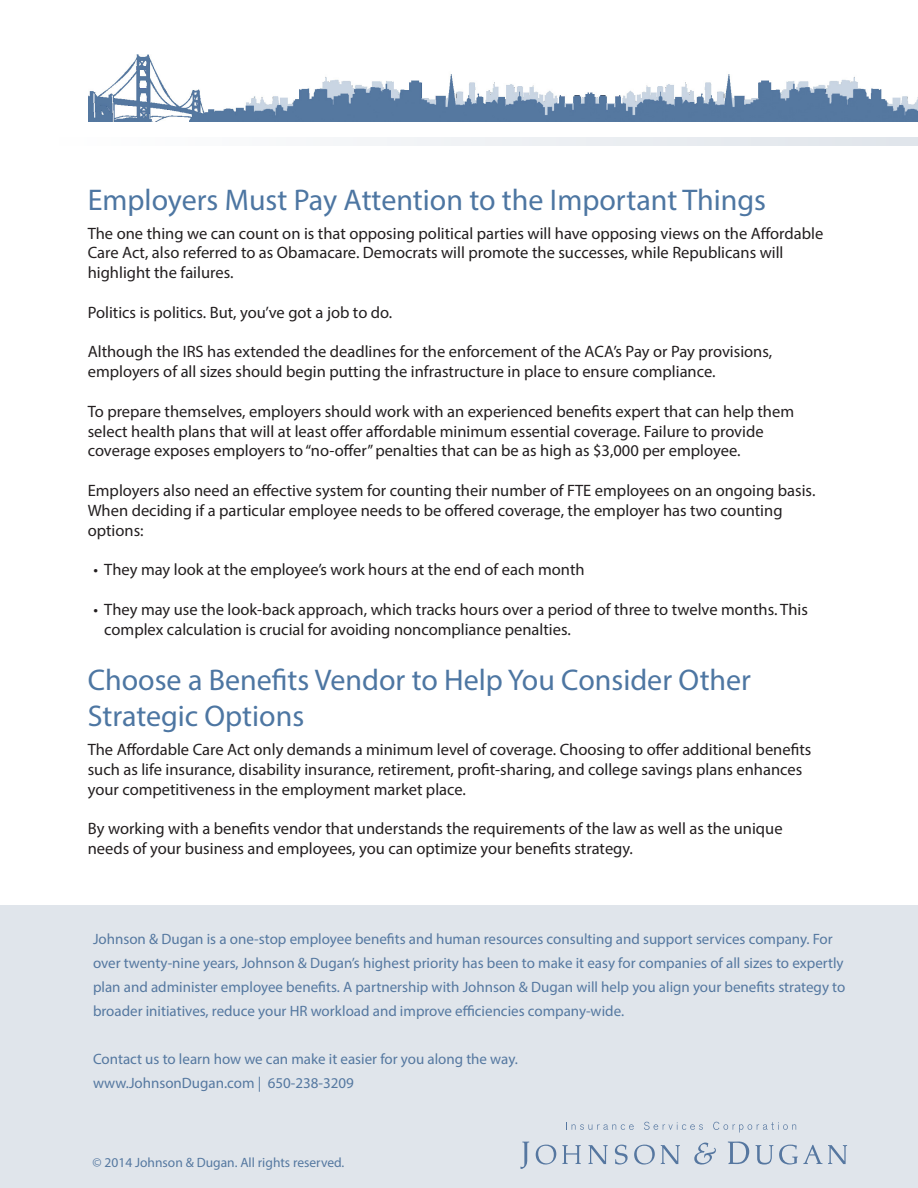
<style>
.page{position:relative;width:918px;height:1188px;background:#fff}
.page>*{position:absolute;margin:0;border:0;box-sizing:border-box;transform-origin:0 0}
.t1{font:30px/36px "Myriad Pro";color:#4d76a2}
.t2{font:16.5px/19.8px "Myriad Pro";color:#231f20}
.t3{font:15px/24px "Myriad Pro";color:#5578a0}
.t4{font:13.5px "Myriad Pro";color:#5578a0}
</style>
<div class="page">
<img style="left:89px;top:54px;width:829px;height:68px">
<svg style="left:333px;top:137px;width:585px;height:9px;fill:#eaedf1"></svg>
<div style="left:0;top:905px;width:918px;height:283px;background:#e0e5eb"></div>
<svg style="left:536px;top:1145px;width:20px;height:20px"></svg>
<svg style="left:634px;top:1145px;width:21px;height:20px"></svg>
<svg style="left:562px;top:1145px;width:19px;height:19px"></svg>
<svg style="left:588px;top:1145px;width:20px;height:19px"></svg>
<svg style="left:661px;top:1145px;width:19px;height:19px"></svg>
<svg style="left:828px;top:1145px;width:19px;height:19px"></svg>
<svg style="left:615px;top:1145px;width:13px;height:20px"></svg>
<svg style="left:520px;top:1142px;width:9px;height:27px"></svg>
<svg style="left:756px;top:1145px;width:17px;height:20px"></svg>
<svg style="left:728px;top:1141px;width:21px;height:23px"></svg>
<svg style="left:694px;top:1143px;width:22px;height:22px"></svg>
<svg style="left:779px;top:1145px;width:43px;height:20px"></svg>
<svg style="left:566px;top:1122px;width:68px;height:8px"></svg>
<svg style="left:644px;top:1122px;width:59px;height:8px"></svg>
<svg style="left:713px;top:1122px;width:83px;height:11px"></svg>
<p class="t1" style="left:88px;top:181px;width:680px">Employers Must Pay Attention to the Important Things</p>
<p class="t2" style="left:88px;top:223px;width:737px">The one thing we can count on is that opposing political parties will have opposing views on the Affordable<br>Care Act, also referred to as Obamacare. Democrats will promote the successes, while Republicans will highlight the failures.</p>
<p class="t2" style="left:88px;top:302px;width:306px">Politics is politics. But, you’ve got a job to do.</p>
<p class="t2" style="left:88px;top:342px;width:686px">Although the IRS has extended the deadlines for the enforcement of the ACA’s Pay or Pay provisions, employers of all sizes should begin putting the infrastructure in place to ensure compliance.</p>
<p class="t2" style="left:88px;top:401px;width:708px">To prepare themselves, employers should work with an experienced benefits expert that can help them select health plans that will at least offer affordable minimum essential coverage. Failure to provide coverage exposes employers to “no-offer” penalties that can be as high as $3,000 per employee.</p>
<p class="t2" style="left:88px;top:480px;width:729px">Employers also need an effective system for counting their number of FTE employees on an ongoing basis.<br>When deciding if a particular employee needs to be offered coverage, the employer has two counting options:</p>
<p class="t2" style="left:94px;top:559px;width:493px">• They may look at the employee’s work hours at the end of each month</p>
<p class="t2" style="left:104px;top:599px;width:705px;text-indent:-11px">• They may use the look-back approach, which tracks hours over a period of three to twelve months. This complex calculation is crucial for avoiding noncompliance penalties.</p>
<p class="t1" style="left:88px;top:662px;width:665px">Choose a Benefits Vendor to Help You Consider Other<br>Strategic Options</p>
<p class="t2" style="left:88px;top:739px;width:725px">The Affordable Care Act only demands a minimum level of coverage. Choosing to offer additional benefits such as life insurance, disability insurance, retirement, profit-sharing, and college savings plans enhances your competitiveness in the employment market place.</p>
<p class="t2" style="left:88px;top:819px;width:696px">By working with a benefits vendor that understands the requirements of the law as well as the unique needs of your business and employees, you can optimize your benefits strategy.</p>
<p class="t3" style="left:93px;top:927px;width:754px">Johnson &amp; Dugan is a one-stop employee benefits and human resources consulting and support services company. For over twenty-nine years, Johnson &amp; Dugan’s highest priority has been to make it easy for companies of all sizes to expertly plan and administer employee benefits. A partnership with Johnson &amp; Dugan will help you align your benefits strategy to broader initiatives, reduce your HR workload and improve efficiencies company-wide.</p>
<p class="t3" style="left:93px;top:1047px;width:427px">Contact us to learn how we can make it easier for you along the way.</p>
<p class="t3" style="left:93px;top:1071px;width:262px">www.JohnsonDugan.com | 650-238-3209</p>
<p class="t4" style="left:93px;top:1154px;width:253px">© 2014 Johnson &amp; Dugan. All rights reserved.</p>
</div>
